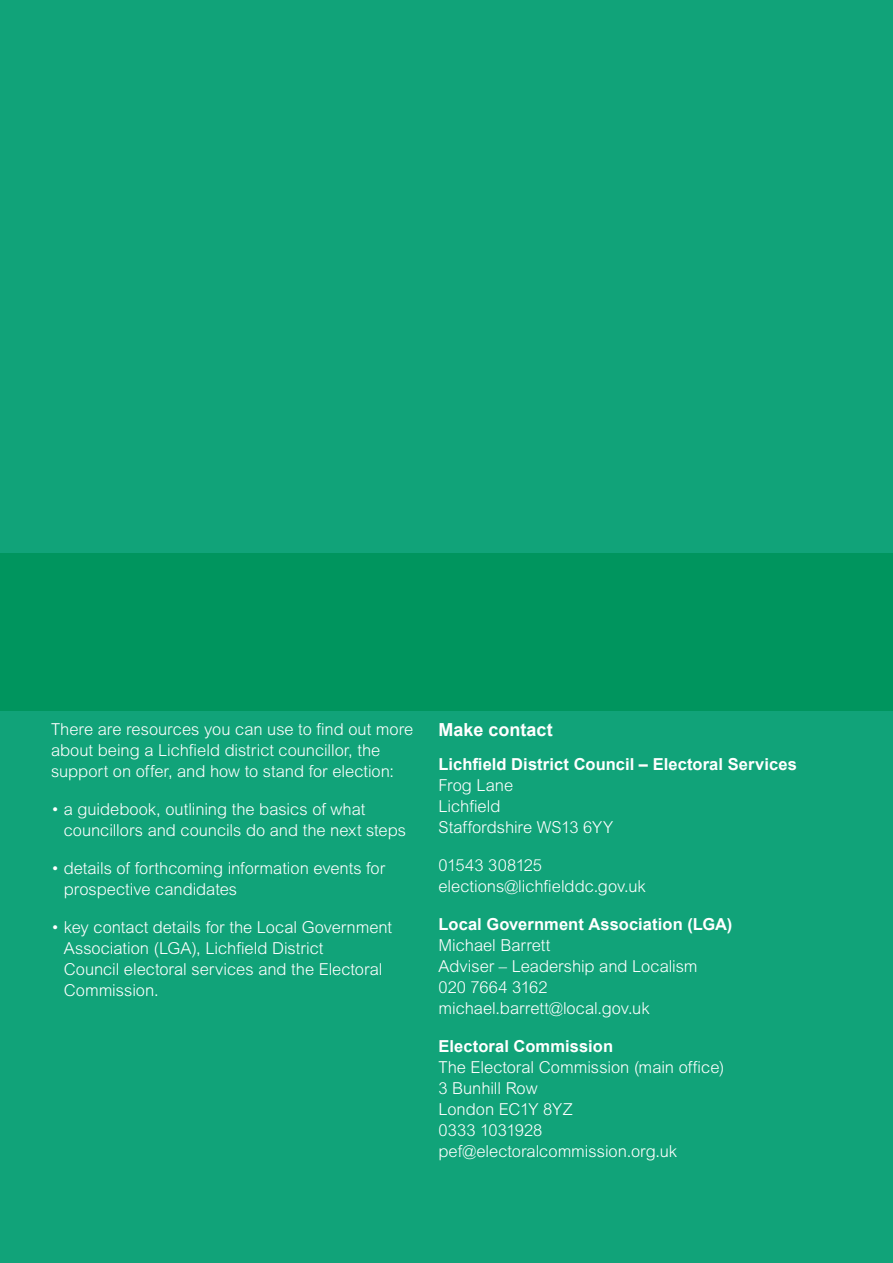
<style>
.page{position:relative;width:893px;height:1263px;background:#11a379}
.page>*{position:absolute;margin:0;border:0;box-sizing:border-box;transform-origin:0 0}
.t1{font:700 18px "Arial";color:#fff}
.t2{font:300 16.5px/21px "Arial MT Std";letter-spacing:-.005em;color:#fff}
.t3{font:700 16.5px "Arial";letter-spacing:.005em;color:#fff}
</style>
<div class="page">
<div style="left:0;top:553px;width:893px;height:157px;background:#00955e"></div>
<p class="t2" style="left:51px;top:718px;width:364px">There are resources you can use to find out more about being a Lichfield district councillor, the support on offer, and how to stand for election:</p>
<p class="t2" style="left:64px;top:799px;width:344px;text-indent:-13px">• a guidebook, outlining the basics of what councillors and councils do and the next steps</p>
<p class="t2" style="left:64px;top:858px;width:323px;text-indent:-13px">• details of forthcoming information events for prospective candidates</p>
<p class="t2" style="left:64px;top:917px;width:330px;text-indent:-13px">• key contact details for the Local Government Association (LGA), Lichfield District<br>Council electoral services and the Electoral Commission.</p>
<p class="t1" style="left:438px;top:718px;width:116px">Make contact</p>
<p class="t3" style="left:438px;top:753px;width:360px">Lichfield District Council – Electoral Services</p>
<p class="t2" style="left:438px;top:774px;width:176px">Frog Lane<br>Lichfield<br>Staffordshire WS13 6YY</p>
<p class="t2" style="left:438px;top:854px;width:209px">01543 308125 elections@lichfielddc.gov.uk</p>
<p class="t3" style="left:438px;top:913px;width:295px">Local Government Association (LGA)</p>
<p class="t2" style="left:438px;top:934px;width:261px">Michael Barrett<br>Adviser – Leadership and Localism<br>020 7664 3162 michael.barrett@local.gov.uk</p>
<p class="t3" style="left:438px;top:1035px;width:176px">Electoral Commission</p>
<p class="t2" style="left:438px;top:1056px;width:287px">The Electoral Commission (main office)<br>3 Bunhill Row<br>London EC1Y 8YZ<br>0333 1031928 pef@electoralcommission.org.uk</p>
</div>
